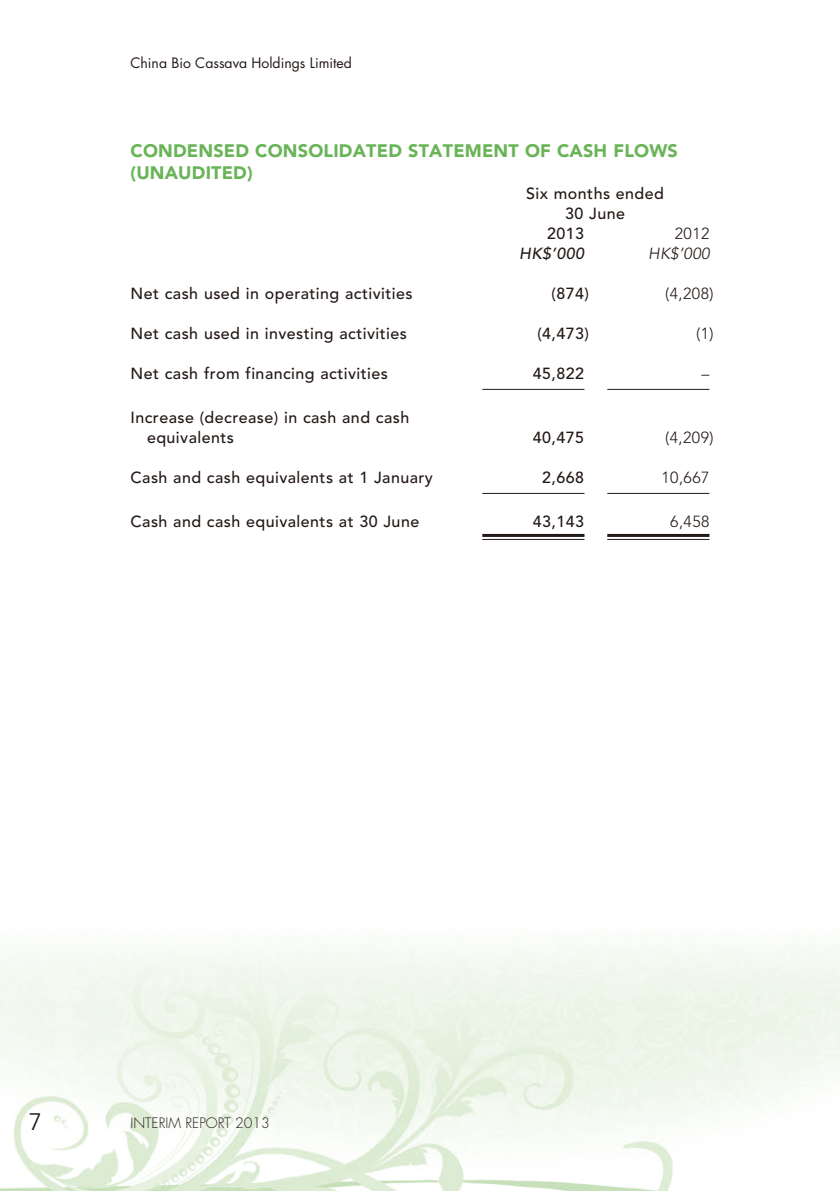
<style>
.page{position:relative;width:840px;height:1191px;background:#fff}
.page>*{position:absolute;margin:0;border:0;box-sizing:border-box;transform-origin:0 0}
.t1{font:300 24px "Frutiger LT Std";color:#231916}
.t2{font:900 18px/22px "Avenir LT Std";letter-spacing:.01em;color:#68b457}
.t3{font:500 16px/20px "Avenir LT Std";letter-spacing:.03em;color:#231916;text-align:center}
.t4{font:300 16px "Avenir LT Std";letter-spacing:.025em;color:#231916}
.t5{font:italic 300 16px "Avenir LT Std";color:#231916}
.t6{font:italic 500 16px "Avenir LT Std";color:#231916}
.t7{font:14px "Futura Std";color:#231916}
.t8{font:300 14px "Futura Std";color:#231916}
</style>
<div class="page">
<img style="left:0;top:946px;width:840px;height:245px">
<hr style="left:482px;top:389px;width:102px;height:1px;background:#231916">
<hr style="left:607px;top:389px;width:102px;height:1px;background:#231916">
<hr style="left:482px;top:493px;width:102px;height:1px;background:#231916">
<hr style="left:607px;top:493px;width:102px;height:1px;background:#231916">
<hr style="left:482px;top:534px;width:102px;height:3px;background:#231916">
<hr style="left:482px;top:539px;width:102px;height:1px;background:#231916">
<hr style="left:607px;top:534px;width:102px;height:3px;background:#231916">
<hr style="left:607px;top:539px;width:102px;height:1px;background:#231916">
<p class="t7" style="left:130px;top:54px;width:223px">China Bio Cassava Holdings Limited</p>
<p class="t2" style="left:130px;top:139px;width:548px">CONDENSED CONSOLIDATED STATEMENT OF CASH FLOWS (UNAUDITED(</p>
<p class="t3" style="left:526px;top:184px;width:139px">Six months ended<br>30 June</p>
<p class="t4" style="left:674px;top:224px;width:36px">2012</p>
<p class="t3" style="left:547px;top:224px;width:38px">2013</p>
<p class="t6" style="left:519px;top:244px;width:66px">HK ’$ 000</p>
<p class="t5" style="left:647px;top:244px;width:63px">HK ‘$ 000</p>
<p class="t3" style="left:130px;top:284px;width:283px">Net cash used in operating activities</p>
<p class="t3" style="left:551px;top:284px;width:39px">)874(</p>
<p class="t4" style="left:665px;top:284px;width:50px">)4,208(</p>
<p class="t3" style="left:130px;top:324px;width:278px">Net cash used in investing activities</p>
<p class="t3" style="left:537px;top:324px;width:53px">)4,473(</p>
<p class="t4" style="left:695px;top:324px;width:19px">(1)</p>
<p class="t3" style="left:130px;top:364px;width:259px">Net cash from financing activities</p>
<p class="t3" style="left:130px;top:408px;width:280px">Increase (decrease) in cash and cash</p>
<p class="t3" style="left:532px;top:364px;width:53px">45,822</p>
<p class="t4" style="left:701px;top:364px;width:9px">–</p>
<p class="t3" style="left:147px;top:428px;width:88px">equivalents</p>
<p class="t3" style="left:532px;top:428px;width:53px">40,475</p>
<p class="t4" style="left:665px;top:428px;width:50px">)4,209(</p>
<p class="t3" style="left:130px;top:468px;width:304px">Cash and cash equivalents at 1 January</p>
<p class="t3" style="left:542px;top:468px;width:43px">2,668</p>
<p class="t4" style="left:661px;top:468px;width:49px">10,667</p>
<p class="t3" style="left:130px;top:512px;width:290px">Cash and cash equivalents at 30 June</p>
<p class="t3" style="left:532px;top:512px;width:53px">43,143</p>
<p class="t4" style="left:670px;top:512px;width:41px">6,458</p>
<h1 class="t1" style="left:28px;top:1108px;width:15px">7</h1>
<p class="t8" style="left:130px;top:1114px;width:141px">INTERIM REPORT 2013</p>
</div>
